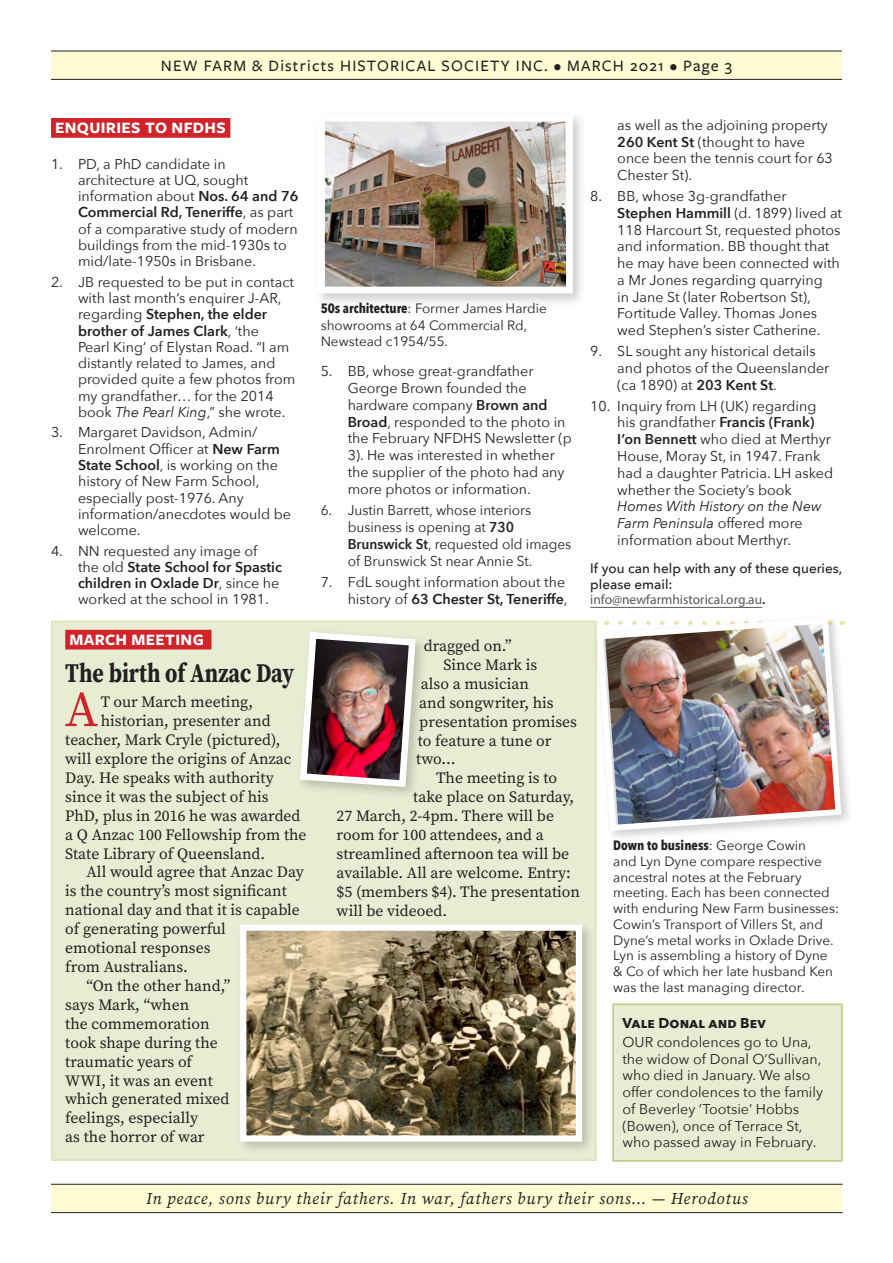
<style>
.page{position:relative;width:893px;height:1263px;background:#fff}
.page>*{position:absolute;margin:0;border:0;box-sizing:border-box;transform-origin:0 0}
.Newsletter-text-intr{font:49.95px "Source Serif Variable";color:#d1232a}
.Headline{font:27px "Source Serif Variable";color:#231f20;scale:.81 1}
.Quotation-Bottom_Lin{font:italic 16.5px "Source Serif Variable";letter-spacing:.05em;color:#231f20}
.t1{font:500 16.5px "Freight Sans Pro";letter-spacing:.07em;color:#231f20}
.Article-REV_AUTHOR{font:700 16.5px "Freight Sans Pro";letter-spacing:.02em;color:#fff}
.Newsletter-text{font:15.75px/18.9px "Source Serif Variable";color:#231f20}
.Newsletter-text-intr-2{font:15.75px "Source Serif Variable";color:#231f20}
.SanSerif_N_letter_Te{font:14.25px/16.8px "Avenir Next";color:#231f20}
.SanSerif_N_letter_Te-2{font:14.25px/17px "Avenir Next";color:#231f20;scale:.96 1}
.Honour_Board_Subhead{font:700 14.25px "Avenir Next";color:#231f20}
.t2{font:13.5px/15.8px "Avenir Next";color:#231f20}
.t3{font:500 13.5px/15.6px "Avenir Next";color:#231f20}
.s1{font-weight:600}
.s2{font-style:italic}
.s3{font-family:"Avenir Next Condensed";font-weight:700}
.s4{font-family:"Myriad Pro";font-weight:400;color:#57585a}
</style>
<div class="page">
<div style="left:51px;top:51px;width:791px;height:28px;background:#fffbd2"></div>
<hr style="left:51px;top:51px;width:791px;height:1px;background:#231f20">
<hr style="left:51px;top:79px;width:791px;height:1px;background:#231f20">
<div style="left:51px;top:1184px;width:791px;height:28px;background:#fffbd2"></div>
<div style="left:51px;top:118px;width:179px;height:20px;background:#d1232a"></div>
<hr style="left:590px;top:607px;width:172px;height:1px;background:#57585a">
<div style="left:314px;top:111px;width:273px;height:196px;background:#231f20;opacity:.22"></div>
<img style="left:326px;top:123px;width:239px;height:162px">
<div style="left:318px;top:115px;width:255px;height:178px;border:7px solid #fff"></div>
<div style="left:52px;top:621px;width:544px;height:539px;background:#e7edd3"></div>
<div style="left:65px;top:630px;width:146px;height:19px;background:#d1232a"></div>
<div style="left:296px;top:628px;width:132px;height:172px;background:#231f20;opacity:.22"></div>
<img style="left:296px;top:628px;width:123px;height:162px">
<div style="left:236px;top:921px;width:359px;height:234px;background:#231f20;opacity:.22"></div>
<img style="left:247px;top:931px;width:328px;height:204px">
<div style="left:240px;top:924px;width:342px;height:218px;border:6px solid #fff"></div>
<div style="left:593px;top:614px;width:260px;height:229px;background:#231f20;opacity:.22"></div>
<img style="left:594px;top:614px;width:250px;height:220px">
<div style="left:613px;top:1004px;width:229px;height:157px;background:#e7edd3"></div>
<div style="left:612px;top:1003px;width:231px;height:159px;border:2px solid #b9cb7d"></div>
<hr style="left:51px;top:1184px;width:792px;height:1px;background:#231f20">
<hr style="left:51px;top:1212px;width:792px;height:1px;background:#231f20">
<p class="t1" style="left:161px;top:55px;width:572px">NEW FARM &amp; Districts HISTORICAL SOCIETY INC. • MARCH 2021 • Page 3</p>
<p class="Article-REV_AUTHOR" style="left:55px;top:116px;width:172px">ENQUIRIES TO NFDHS</p>
<p class="SanSerif_N_letter_Te" style="left:78px;top:155px;width:222px;line-height:16.2px;text-indent:-27px">1. PD, a PhD candidate in architecture at UQ, sought information about <span class="s1">Nos. 64 and 76<br>Commercial Rd, Teneriffe</span>, as part of a comparative study of modern buildings from the mid-1930s to mid/late-1950s in Brisbane.</p>
<p class="SanSerif_N_letter_Te" style="left:78px;top:273px;width:219px;line-height:16.2px;text-indent:-27px">2. JB requested to be put in contact with last month’s enquirer J-AR, regarding <span class="s1">Stephen, the elder brother of James Clark</span>, ‘the<br>Pearl King’ of Elystan Road. “I am distantly related to James, and provided quite a few photos from my grandfather… for the 2014 book <span class="s2">The Pearl King</span>,” she wrote.</p>
<p class="SanSerif_N_letter_Te" style="left:78px;top:424px;width:214px;line-height:16.2px;text-indent:-27px">3. Margaret Davidson, Admin/<br>Enrolment Officer at <span class="s1">New Farm<br>State School</span>, is working on the history of New Farm School, especially post-1976. Any information/anecdotes would be welcome.</p>
<p class="SanSerif_N_letter_Te" style="left:78px;top:542px;width:205px;line-height:16.2px;text-indent:-27px">4. NN requested any image of<br>the old <span class="s1">State School for Spastic children in Oxlade Dr</span>, since he worked at the school in 1981.</p>
<p class="Article-REV_AUTHOR" style="left:70px;top:628px;width:136px">MARCH MEETING</p>
<p class="Headline" style="left:65px;top:655px;width:284px">The birth of Anzac Day</p>
<p class="Newsletter-text-intr" style="left:65px;top:676px;width:35px">A</p>
<p class="Newsletter-text-intr-2" style="left:101px;top:691px;width:154px">T our March meeting,</p>
<p class="Newsletter-text-intr-2" style="left:101px;top:710px;width:171px">historian, presenter and</p>
<p class="Newsletter-text-intr-2" style="left:65px;top:729px;width:217px">teacher, Mark Cryle (pictured),</p>
<p class="Newsletter-text-intr-2" style="left:65px;top:748px;width:228px">will explore the origins of Anzac</p>
<p class="Newsletter-text-intr-2" style="left:65px;top:767px;width:210px">Day. He speaks with authority</p>
<p class="Newsletter-text-intr-2" style="left:65px;top:786px;width:205px">since it was the subject of his</p>
<p class="Newsletter-text-intr-2" style="left:65px;top:805px;width:237px">PhD, plus in 2016 he was awarded</p>
<p class="Newsletter-text-intr-2" style="left:65px;top:824px;width:243px">a Q Anzac 100 Fellowship from the</p>
<p class="Newsletter-text-intr-2" style="left:65px;top:843px;width:202px">State Library of Queensland.</p>
<p class="Newsletter-text" style="left:65px;top:863px;width:240px;text-indent:21px">All would agree that Anzac Day is the country’s most significant national day and that it is capable of generating powerful<br>emotional responses<br>from Australians.</p>
<p class="Newsletter-text" style="left:65px;top:976px;width:167px;text-indent:21px">“On the other hand,” says Mark, “when<br>the commemoration took shape during the traumatic years of<br>WWI, it was an event which generated mixed feelings, especially<br>as the horror of war</p>
<p class="t2" style="left:321px;top:299px;width:228px;line-height:16.5px"><span class="s3">50s architecture</span>: Former James Hardie showrooms at 64 Commercial Rd,<br>Newstead c1954/55.</p>
<p class="SanSerif_N_letter_Te" style="left:348px;top:362px;width:226px;text-indent:-27px">5. BB, whose great-grandfather<br>George Brown founded the hardware company <span class="s1">Brown and<br>Broad</span>, responded to the photo in the February NFDHS Newsletter (p<br>3). He was interested in whether the supplier of the photo had any more photos or information.</p>
<p class="SanSerif_N_letter_Te-2" style="left:348px;top:501px;width:234px;text-indent:-27px">6. Justin Barrett, whose interiors business is opening at <span class="s1">730<br>Brunswick St</span>, requested old images of Brunswick St near Annie St.</p>
<p class="SanSerif_N_letter_Te" style="left:321px;top:573px;width:248px;text-align:right">7. FdL sought information about the history of <span class="s1">63 Chester St, Teneriffe</span>,</p>
<p class="SanSerif_N_letter_Te" style="left:617px;top:116px;width:217px">as well as the adjoining property<br><span class="s1">260 Kent St</span> (thought to have once been the tennis court for 63<br>Chester St).</p>
<p class="SanSerif_N_letter_Te" style="left:617px;top:187px;width:226px;text-indent:-27px">8. BB, whose 3g-grandfather<br><span class="s1">Stephen Hammill</span> (d. 1899) lived at<br>118 Harcourt St, requested photos and information. BB thought that he may have been connected with a Mr Jones regarding quarrying<br>in Jane St (later Robertson St),<br>Fortitude Valley. Thomas Jones wed Stephen’s sister Catherine.</p>
<p class="SanSerif_N_letter_Te" style="left:617px;top:342px;width:214px;text-indent:-27px">9. SL sought any historical details and photos of the Queenslander (ca 1890) at <span class="s1">203 Kent St</span>.</p>
<p class="SanSerif_N_letter_Te" style="left:617px;top:397px;width:217px;text-indent:-27px">10. Inquiry from LH (UK) regarding his grandfather <span class="s1">Francis (Frank)<br>I’on Bennett</span> who died at Merthyr<br>House, Moray St, in 1947. Frank had a daughter Patricia. LH asked whether the Society’s book<br><span class="s2">Homes With History on the New<br>Farm Peninsula</span> offered more information about Merthyr.</p>
<p class="t3" style="left:590px;top:560px;width:254px">If you can help with any of these queries, please email: <span class="s4">info@newfarmhistorical.org.au</span><span class="s1">.</span></p>
<p class="Newsletter-text" style="left:424px;top:636px;width:89px">dragged on.”</p>
<p class="Newsletter-text" style="left:416px;top:655px;width:162px;text-indent:27px">Since Mark is<br>also a musician<br>and songwriter, his presentation promises to feature a tune or two…</p>
<p class="Newsletter-text" style="left:436px;top:769px;width:123px">The meeting is to</p>
<p class="Newsletter-text" style="left:413px;top:787px;width:162px">take place on Saturday,</p>
<p class="Newsletter-text" style="left:337px;top:806px;width:219px">27 March, 2-4pm. There will be</p>
<p class="Newsletter-text" style="left:337px;top:825px;width:209px">room for 100 attendees, and a</p>
<p class="Newsletter-text" style="left:337px;top:844px;width:234px">streamlined afternoon tea will be</p>
<p class="Newsletter-text" style="left:337px;top:863px;width:236px">available. All are welcome. Entry:</p>
<p class="Newsletter-text" style="left:337px;top:882px;width:245px">$5 (members $4). The presentation</p>
<p class="Newsletter-text" style="left:337px;top:901px;width:112px">will be videoed.</p>
<p class="t2" style="left:613px;top:837px;width:227px"><span class="s3">Down to business</span>: George Cowin<br>and Lyn Dyne compare respective ancestral notes at the February meeting. Each has been connected with enduring New Farm businesses:<br>Cowin’s Transport of Villers St, and Dyne’s metal works in Oxlade Drive.<br>Lyn is assembling a history of Dyne &amp; Co of which her late husband Ken was the last managing director.</p>
<p class="Honour_Board_Subhead" style="left:622px;top:1010px;width:145px">Vale Donal and Bev</p>
<p class="SanSerif_N_letter_Te" style="left:622px;top:1033px;width:202px">OUR condolences go to Una, the widow of Donal O’Sullivan, who died in January. We also offer condolences to the family of Beverley ‘Tootsie’ Hobbs (Bowen), once of Terrace St, who passed away in February.</p>
<p class="Quotation-Bottom_Lin" style="left:146px;top:1188px;width:603px">In peace, sons bury their fathers. In war, fathers bury their sons... — Herodotus</p>
</div>
